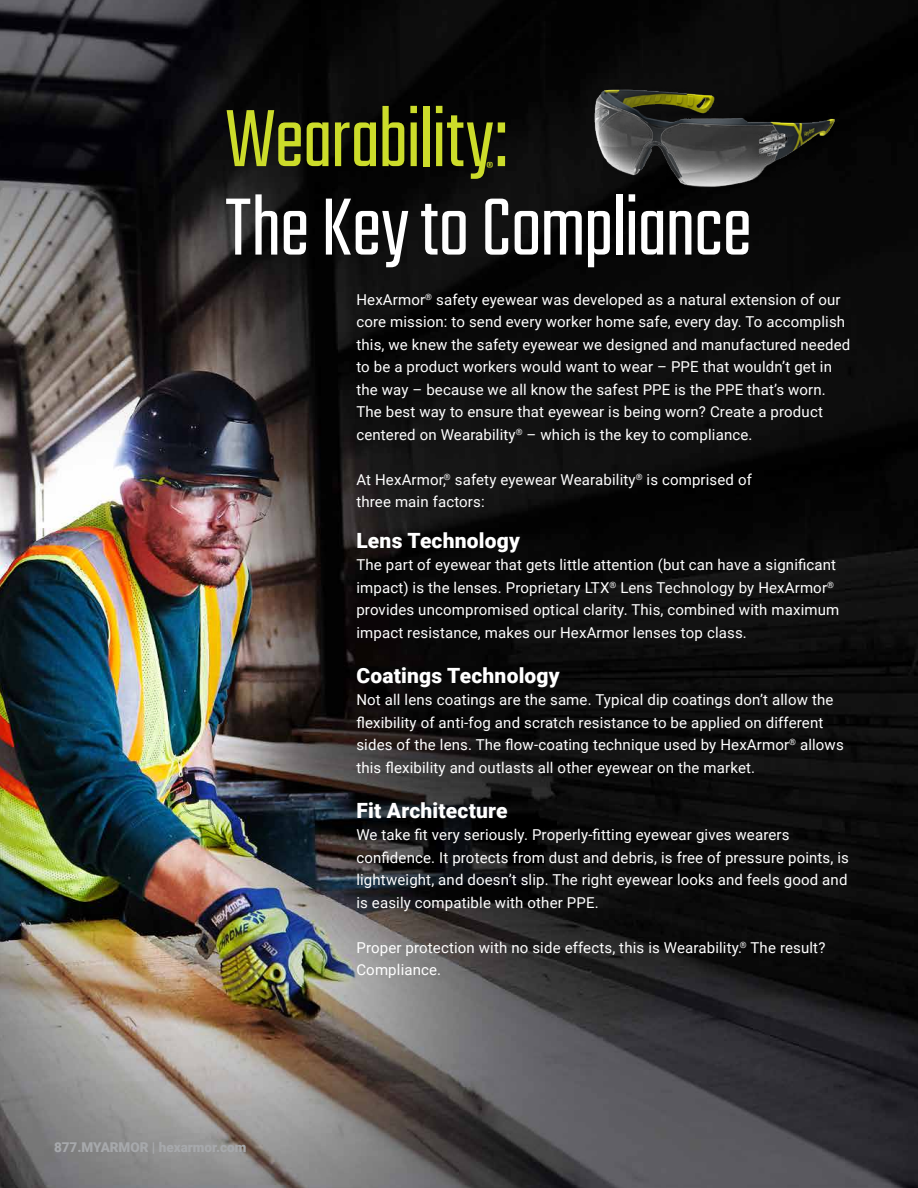
<style>
.page{position:relative;width:918px;height:1188px;background:#fff}
.page>*{position:absolute;margin:0;border:0;box-sizing:border-box;transform-origin:0 0}
.t1{font:300 90px "Teko";letter-spacing:-.015em;color:#fff}
.t2{font:300 90px "Teko";letter-spacing:-.015em;color:#ccdc2a}
.t3{font:900 21px "Roboto";letter-spacing:.01em;color:#fff}
.t4{font:500 15.75px "Teko";color:#ccdc2a}
.t5{font:15px/22.5px "Roboto";letter-spacing:.01em;color:#fff}
.t6{font:900 13.5px "Roboto";color:#a7a9ac}
</style>
<div class="page">
<img style="left:0;top:0;width:918px;height:1188px">
<img style="left:378px;top:9px;width:540px;height:300px">
<h1 class="t2" style="left:226px;top:89px;width:284px">Wearability:</h1>
<h1 class="t1" style="left:226px;top:177px;width:528px">The Key to Compliance</h1>
<p class="t4" style="left:487px;top:159px;width:8px">®</p>
<p class="t6" style="left:54px;top:1138px;width:194px">877.MYARMOR | hexarmor.com</p>
<p class="t5" style="left:356px;top:288px;width:495px">HexArmor<sup>®</sup> safety eyewear was developed as a natural extension of our core mission: to send every worker home safe, every day. To accomplish this, we knew the safety eyewear we designed and manufactured needed to be a product workers would want to wear – PPE that wouldn’t get in the way – because we all know the safest PPE is the PPE that’s worn.<br>The best way to ensure that eyewear is being worn? Create a product centered on Wearability<sup>®</sup> – which is the key to compliance.</p>
<p class="t5" style="left:356px;top:468px;width:397px">At HexArmor,<sup>®</sup> safety eyewear Wearability<sup>®</sup> is comprised of three main factors:</p>
<h2 class="t3" style="left:356px;top:525px;width:165px">Lens Technology</h2>
<p class="t5" style="left:356px;top:553px;width:484px">The part of eyewear that gets little attention (but can have a significant impact) is the lenses. Proprietary LTX<sup>®</sup> Lens Technology by HexArmor<sup>® </sup>provides uncompromised optical clarity. This, combined with maximum impact resistance, makes our HexArmor lenses top class.</p>
<h2 class="t3" style="left:356px;top:660px;width:205px">Coatings Technology</h2>
<p class="t5" style="left:356px;top:688px;width:489px">Not all lens coatings are the same. Typical dip coatings don’t allow the flexibility of anti-fog and scratch resistance to be applied on different sides of the lens. The flow-coating technique used by HexArmor<sup>®</sup> allows this flexibility and outlasts all other eyewear on the market.</p>
<h2 class="t3" style="left:356px;top:795px;width:153px">Fit Architecture</h2>
<p class="t5" style="left:356px;top:823px;width:494px">We take fit very seriously. Properly-fitting eyewear gives wearers confidence. It protects from dust and debris, is free of pressure points, is lightweight, and doesn’t slip. The right eyewear looks and feels good and is easily compatible with other PPE.</p>
<p class="t5" style="left:356px;top:936px;width:471px">Proper protection with no side effects, this is Wearability.<sup>®</sup> The result?<br>Compliance.</p>
</div>
